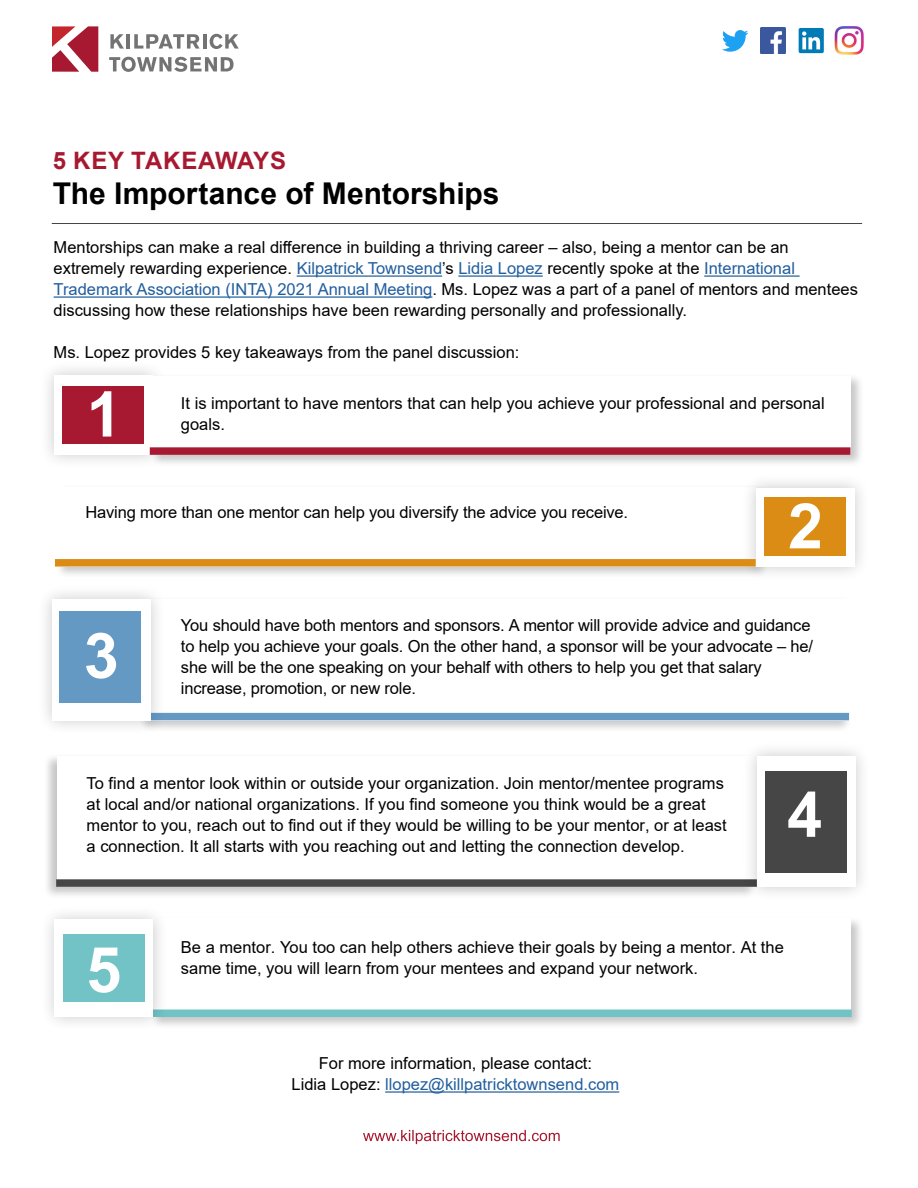
<style>
.page{position:relative;width:918px;height:1188px;background:#fff}
.page>*{position:absolute;margin:0;border:0;box-sizing:border-box;transform-origin:0 0}
.t1{font:700 63px "Arial";color:#fff}
.t2{font:700 30px "Arial";color:#000}
.t3{font:700 24px "Arial";letter-spacing:.035em;color:#a71930}
.t4{font:16.5px/21px "Arial";color:#000}
.s1{color:#215e9e}
</style>
<div class="page">
<div style="left:55px;top:484px;width:715px;height:95px;background:#000;opacity:.22"></div>
<div style="left:57px;top:487px;width:699px;height:80px;background:#fff"></div>
<div style="left:138px;top:596px;width:714px;height:137px;background:#000;opacity:.22"></div>
<div style="left:151px;top:599px;width:700px;height:121px;background:#fff"></div>
<div style="left:150px;top:916px;width:715px;height:113px;background:#000;opacity:.22"></div>
<div style="left:152px;top:919px;width:699px;height:98px;background:#fff"></div>
<div style="left:151px;top:1010px;width:701px;height:7px;background:#71c3c5"></div>
<div style="left:39px;top:904px;width:129px;height:128px;background:#000;opacity:.21"></div>
<div style="left:55px;top:920px;width:98px;height:97px;background:#fff"></div>
<div style="left:63px;top:934px;width:82px;height:67px;background:#71c3c5"></div>
<div style="left:43px;top:753px;width:715px;height:146px;background:#000;opacity:.22"></div>
<div style="left:57px;top:756px;width:699px;height:131px;background:#fff"></div>
<div style="left:56px;top:879px;width:701px;height:8px;background:#464646"></div>
<div style="left:742px;top:741px;width:129px;height:161px;background:#000;opacity:.21"></div>
<div style="left:757px;top:756px;width:99px;height:131px;background:#fff"></div>
<div style="left:765px;top:771px;width:82px;height:101px;background:#464646"></div>
<div style="left:148px;top:713px;width:701px;height:7px;background:#6499c4"></div>
<div style="left:37px;top:584px;width:129px;height:151px;background:#000;opacity:.21"></div>
<div style="left:52px;top:599px;width:99px;height:121px;background:#fff"></div>
<div style="left:60px;top:611px;width:81px;height:92px;background:#6499c4"></div>
<svg style="left:110px;top:34px;width:14px;height:15px"></svg>
<hr style="left:127px;top:34px;width:3px;height:15px;background:#737373">
<svg style="left:134px;top:34px;width:66px;height:15px"></svg>
<hr style="left:203px;top:34px;width:3px;height:15px;background:#737373">
<svg style="left:210px;top:34px;width:29px;height:15px"></svg>
<svg style="left:109px;top:57px;width:125px;height:15px"></svg>
<svg style="left:52px;top:26px;width:46px;height:46px"></svg>
<hr style="left:385px;top:1091px;width:234px;height:2px;background:#215e9e">
<img style="left:760px;top:28px;width:26px;height:25px">
<svg style="left:722px;top:30px;width:26px;height:22px"></svg>
<div style="left:799px;top:28px;width:25px;height:25px;background:#007bb6;border-radius:2px"></div>
<svg style="left:802px;top:31px;width:18px;height:18px"></svg>
<hr style="left:297px;top:275px;width:145px;height:2px;background:#215e9e">
<hr style="left:458px;top:275px;width:85px;height:2px;background:#215e9e">
<hr style="left:704px;top:275px;width:96px;height:2px;background:#215e9e">
<hr style="left:54px;top:296px;width:378px;height:2px;background:#215e9e">
<svg style="left:363px;top:1130px;width:197px;height:14px"></svg>
<hr style="left:52px;top:223px;width:810px;height:1px;background:#464547">
<div style="left:39px;top:360px;width:129px;height:110px;background:#000;opacity:.21"></div>
<div style="left:54px;top:375px;width:99px;height:80px;background:#fff"></div>
<div style="left:63px;top:386px;width:81px;height:58px;background:#a71930"></div>
<div style="left:740px;top:473px;width:129px;height:109px;background:#000;opacity:.21"></div>
<div style="left:756px;top:488px;width:98px;height:79px;background:#fff"></div>
<div style="left:764px;top:497px;width:82px;height:59px;background:#db8c14"></div>
<img style="left:834px;top:26px;width:30px;height:29px">
<div style="left:149px;top:373px;width:715px;height:95px;background:#000;opacity:.22"></div>
<div style="left:151px;top:376px;width:699px;height:79px;background:#fff"></div>
<div style="left:150px;top:447px;width:700px;height:8px;background:#a71930"></div>
<div style="left:55px;top:559px;width:701px;height:8px;background:#db8c14"></div>
<h3 class="t3" style="left:53px;top:144px;width:235px">5 KEY TAKEAWAYS</h3>
<h2 class="t2" style="left:53px;top:172px;width:448px">The Importance of Mentorships</h2>
<p class="t4" style="left:54px;top:237px;width:806px">Mentorships can make a real difference in building a thriving career – also, being a mentor can be an extremely rewarding experience. <span class="s1">Kilpatrick Townsend</span>’s <span class="s1">Lidia Lopez</span> recently spoke at the <span class="s1">International Trademark Association (INTA) 2021 Annual Meeting</span>. Ms. Lopez was a part of a panel of mentors and mentees discussing how these relationships have been rewarding personally and professionally.</p>
<p class="t4" style="left:54px;top:341px;width:467px">Ms. Lopez provides 5 key takeaways from the panel discussion:</p>
<h1 class="t1" style="left:87px;top:370px;width:37px">1</h1>
<p class="t4" style="left:181px;top:392px;width:645px">It is important to have mentors that can help you achieve your professional and personal goals.</p>
<p class="t4" style="left:85px;top:501px;width:544px">Having more than one mentor can help you diversify the advice you receive.</p>
<h1 class="t1" style="left:788px;top:482px;width:37px">2</h1>
<h1 class="t1" style="left:84px;top:611px;width:37px">3</h1>
<p class="t4" style="left:181px;top:614px;width:634px">You should have both mentors and sponsors. A mentor will provide advice and guidance to help you achieve your goals. On the other hand, a sponsor will be your advocate – he/ she will be the one speaking on your behalf with others to help you get that salary increase, promotion, or new role.</p>
<p class="t4" style="left:87px;top:773px;width:642px">To find a mentor look within or outside your organization. Join mentor/mentee programs at local and/or national organizations. If you find someone you think would be a great mentor to you, reach out to find out if they would be willing to be your mentor, or at least a connection. It all starts with you reaching out and letting the connection develop.</p>
<h1 class="t1" style="left:787px;top:770px;width:37px">4</h1>
<h1 class="t1" style="left:86px;top:926px;width:37px">5</h1>
<p class="t4" style="left:181px;top:937px;width:604px">Be a mentor. You too can help others achieve their goals by being a mentor. At the same time, you will learn from your mentees and expand your network.</p>
<p class="t4" style="left:292px;top:1053px;width:329px;text-align:center">For more information, please contact:<br>Lidia Lopez: <span class="s1">llopez@killpatricktownsend.com</span></p>
</div>
